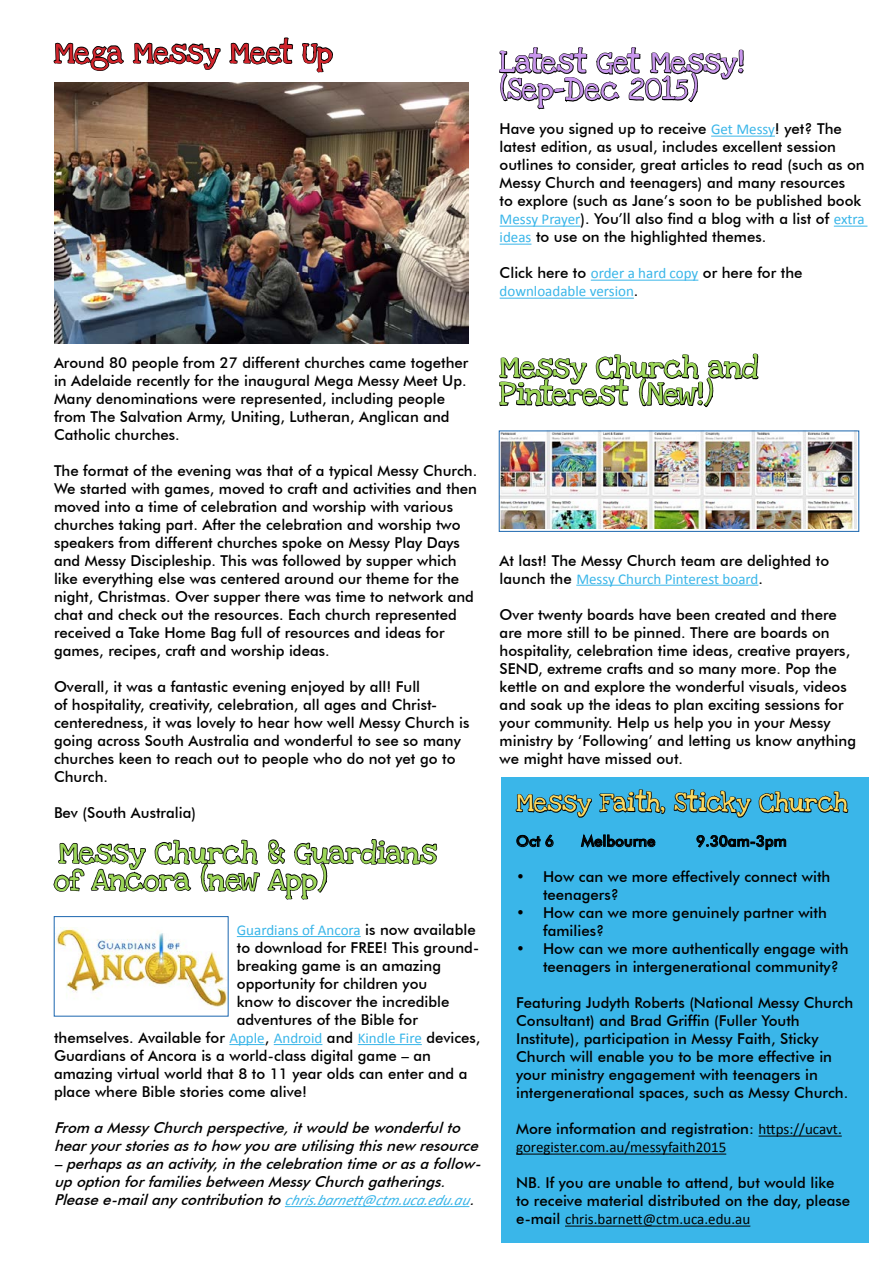
<style>
.page{position:relative;width:893px;height:1263px;background:#fff}
.page>*{position:absolute;margin:0;border:0;box-sizing:border-box;transform-origin:0 0}
.t1{font:22.5px/27px "Love Ya Like A Sister Solid";color:#9bd657}
.t2{font:22.5px/27px "Love Ya Like A Sister Solid";color:#c996ed}
.t3{font:22.5px "Love Ya Like A Sister Solid";color:#d2232b}
.t4{font:19.5px "Love Ya Like A Sister Solid";color:#fcd960}
.t5{font:500 15px/18px "Futura BT";color:#000}
.t6{font:italic 500 15px/18px "Futura BT";color:#000}
.t7{font:15px "Calibri";color:#3ab6e9}
.t8{font:15px "Calibri";color:#000}
.s1{font-family:"Calibri";font-weight:400;color:#3ab6e9}
.s2{font-family:"Futura BT";font-weight:500;color:#000}
.s3{font-family:"Calibri";font-weight:400}
.s4{font-family:"Futura BT";font-weight:500}
</style>
<div class="page">
<hr style="left:237px;top:936px;width:124px;height:1px;background:#3ab6e9">
<hr style="left:229px;top:1044px;width:36px;height:1px;background:#3ab6e9">
<hr style="left:274px;top:1044px;width:48px;height:1px;background:#3ab6e9">
<hr style="left:358px;top:1044px;width:64px;height:1px;background:#3ab6e9">
<hr style="left:285px;top:1206px;width:184px;height:1px;background:#3ab6e9">
<svg style="left:53px;top:42px;width:71px;height:29px"></svg>
<svg style="left:132px;top:37px;width:162px;height:33px"></svg>
<svg style="left:301px;top:43px;width:33px;height:40px"></svg>
<svg style="left:53px;top:839px;width:207px;height:78px"></svg>
<svg style="left:267px;top:839px;width:171px;height:99px"></svg>
<img style="left:56px;top:927px;width:170px;height:83px">
<div style="left:54px;top:916px;width:174px;height:100px;border:1px solid #1c67af"></div>
<div style="left:502px;top:777px;width:367px;height:466px;background:#3ab6e9"></div>
<hr style="left:711px;top:136px;width:64px;height:1px;background:#3ab6e9">
<hr style="left:500px;top:226px;width:80px;height:1px;background:#3ab6e9">
<hr style="left:834px;top:226px;width:33px;height:1px;background:#3ab6e9">
<hr style="left:500px;top:244px;width:31px;height:1px;background:#3ab6e9">
<hr style="left:576px;top:585px;width:182px;height:1px;background:#3ab6e9">
<svg style="left:499px;top:47px;width:247px;height:90px"></svg>
<svg style="left:498px;top:279px;width:261px;height:198px"></svg>
<hr style="left:758px;top:1135px;width:84px;height:1px;background:#000">
<hr style="left:516px;top:1153px;width:210px;height:1px;background:#000">
<hr style="left:565px;top:1225px;width:185px;height:1px;background:#000">
<svg style="left:515px;top:789px;width:151px;height:59px"></svg>
<svg style="left:673px;top:789px;width:176px;height:62px"></svg>
<img style="left:501px;top:433px;width:356px;height:96px">
<img style="left:54px;top:83px;width:414px;height:261px">
<h1 class="t3" style="left:54px;top:34px;width:280px">Mega Messy Meet Up</h1>
<h1 class="t2" style="left:500px;top:50px;width:246px">Latest Get Messy! (Sep-Dec 2015)</h1>
<p class="t5" style="left:500px;top:120px;width:367px">Have you signed up to receive <span class="s1">Get Messy</span>! yet? The latest edition, as usual, includes excellent session outlines to consider, great articles to read (such as on Messy Church and teenagers) and many resources<br>to explore (such as Jane’s soon to be published book <span class="s1">Messy Prayer</span>). You’ll also find a blog with a list of <span class="s1">extra ideas</span> to use on the highlighted themes.</p>
<p class="t5" style="left:500px;top:264px;width:304px">Click here to <span class="s1">order a hard copy</span> or here for the</p>
<p class="t7" style="left:500px;top:282px;width:140px">downloadable version<span class="s2">.</span></p>
<p class="t5" style="left:54px;top:353px;width:416px">Around 80 people from 27 different churches came together in Adelaide recently for the inaugural Mega Messy Meet Up.<br>Many denominations were represented, including people from The Salvation Army, Uniting, Lutheran, Anglican and Catholic churches.</p>
<p class="t5" style="left:54px;top:461px;width:425px">The format of the evening was that of a typical Messy Church.<br>We started with games, moved to craft and activities and then moved into a time of celebration and worship with various churches taking part. After the celebration and worship two speakers from different churches spoke on Messy Play Days and Messy Discipleship. This was followed by supper which like everything else was centered around our theme for the night, Christmas. Over supper there was time to network and chat and check out the resources. Each church represented received a Take Home Bag full of resources and ideas for games, recipes, craft and worship ideas.</p>
<p class="t5" style="left:54px;top:677px;width:417px">Overall, it was a fantastic evening enjoyed by all! Full<br>of hospitality, creativity, celebration, all ages and Christ&shy;centeredness, it was lovely to hear how well Messy Church is going across South Australia and wonderful to see so many churches keen to reach out to people who do not yet go to Church.</p>
<p class="t5" style="left:54px;top:803px;width:143px">Bev (South Australia)</p>
<h1 class="t1" style="left:54px;top:840px;width:384px">Messy Church &amp; Guardians of Ancora (new App)</h1>
<p class="t7" style="left:237px;top:920px;width:240px">Guardians of Ancora <span class="s2">is now available</span></p>
<p class="t5" style="left:237px;top:938px;width:244px">to download for FREE! This ground-</p>
<p class="t5" style="left:237px;top:956px;width:206px">breaking game is an amazing</p>
<p class="t5" style="left:237px;top:974px;width:192px">opportunity for children you</p>
<p class="t5" style="left:237px;top:992px;width:214px">know to discover the incredible</p>
<p class="t5" style="left:237px;top:1010px;width:183px">adventures of the Bible for</p>
<p class="t5" style="left:54px;top:1028px;width:428px">themselves. Available for <span class="s1">Apple</span>, <span class="s1">Android</span> and <span class="s1">Kindle Fire</span> devices,</p>
<p class="t5" style="left:54px;top:1046px;width:378px">Guardians of Ancora is a world-class digital game – an</p>
<p class="t5" style="left:54px;top:1064px;width:415px">amazing virtual world that 8 to 11 year olds can enter and a</p>
<p class="t5" style="left:54px;top:1082px;width:255px">place where Bible stories come alive!</p>
<p class="t6" style="left:54px;top:1118px;width:433px">From aMessy Churchperspective,itwouldbewonderfulto hearyourstoriesastohow youareutilisingthisnew resource –perhapsasanactivity,inthecelebrationtimeorasafollow&shy;upoptionforfamiliesbetweenMessy Churchgatherings.<br>Pleasee-mailany contributionto<span class="s1">chris.barnett@ctm.uca.edu.au</span>.</p>
<h1 class="t1" style="left:500px;top:355px;width:260px">Messy Church and<br>Pinterest (New!)</h1>
<p class="t5" style="left:500px;top:551px;width:331px">At last! The Messy Church team are delighted to</p>
<p class="t7" style="left:500px;top:569px;width:265px"><span class="s2">launch the</span> Messy Church Pinterest board<span class="s2">.</span></p>
<p class="t5" style="left:500px;top:605px;width:358px">Over twenty boards have been created and there are more still to be pinned. There are boards on hospitality, celebration time ideas, creative prayers, SEND, extreme crafts and so many more. Pop the kettle on and explore the wonderful visuals, videos and soak up the ideas to plan exciting sessions for your community. Help us help you in your Messy ministry by ‘Following’ and letting us know anything we might have missed out.</p>
<h2 class="t4" style="left:516px;top:786px;width:333px">Messy Faith, Sticky Church</h2>
<p class="t5" style="left:516px;top:832px;width:39px">Oct 6</p>
<p class="t5" style="left:581px;top:832px;width:76px">Melbourne</p>
<p class="t5" style="left:696px;top:832px;width:92px">9.30am-3pm</p>
<p class="t5" style="left:543px;top:868px;width:289px;text-indent:-27px">• How can we more effectively connect with teenagers?</p>
<p class="t5" style="left:543px;top:904px;width:285px;text-indent:-27px">• How can we more genuinely partner with families?</p>
<p class="t5" style="left:543px;top:940px;width:307px;text-indent:-27px">• How can we more authentically engage with teenagers in intergenerational community?</p>
<p class="t5" style="left:516px;top:994px;width:339px">Featuring Judyth Roberts (National Messy Church Consultant) and Brad Griffin (Fuller Youth Institute), participation in Messy Faith, Sticky Church will enable you to be more effective in your ministry engagement with teenagers in intergenerational spaces, such as Messy Church.</p>
<p class="t5" style="left:516px;top:1120px;width:327px">More information and registration: <span class="s3">https://ucavt.</span></p>
<p class="t8" style="left:516px;top:1138px;width:212px">goregister.com.au/messyfaith2015</p>
<p class="t5" style="left:516px;top:1174px;width:336px">NB. If you are unable to attend, but would like to receive material distributed on the day, please</p>
<p class="t8" style="left:516px;top:1210px;width:236px"><span class="s4">e-mail</span> chris.barnett@ctm.uca.edu.au</p>
</div>
